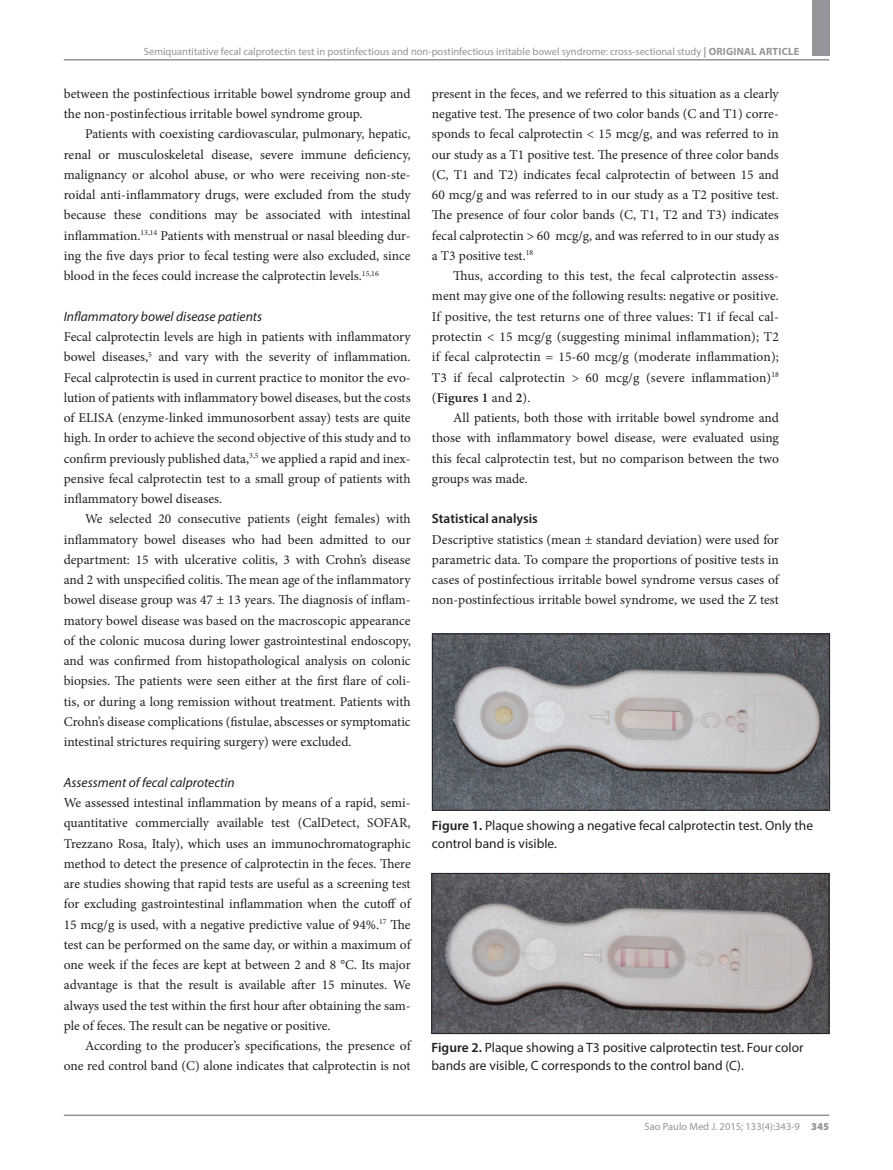
<style>
.page{position:relative;width:893px;height:1170px;background:#fff}
.page>*{position:absolute;margin:0;border:0;box-sizing:border-box;transform-origin:0 0}
.t1{font:13.5px/20.2px "Minion Pro";color:#231f20;text-align:justify}
.t2{font:13.5px/18px "Myriad Pro";color:#231f20}
.t3{font:italic 13.5px "Myriad Pro";color:#231f20}
.t4{font:600 13.5px "Myriad Pro";color:#231f20}
.t5{font:10.5px "Myriad Pro";color:#939598}
.s1{font-weight:700}
.s2{font-weight:600}
.s3{font-weight:900}
</style>
<div class="page">
<div style="left:812px;top:0;width:17px;height:55px;background:#939598"></div>
<hr style="left:64px;top:59px;width:765px;height:2px;background:#939598">
<hr style="left:64px;top:1114px;width:765px;height:1px;background:#939598">
<img style="left:434px;top:875px;width:393px;height:156px">
<div style="left:432px;top:873px;width:397px;height:160px;border:1px solid #231f20"></div>
<img style="left:434px;top:635px;width:394px;height:173px">
<div style="left:432px;top:633px;width:398px;height:177px;border:1px solid #231f20"></div>
<p class="t5" style="left:144px;top:45px;width:657px">Semiquantitative fecal calprotectin test in postinfectious and non-postinfectious irritable bowel syndrome: cross-sectional study <span class="s1">| ORIGINAL ARTICLE</span></p>
<p class="t1" style="left:64px;top:83px;width:348px">between the postinfectious irritable bowel syndrome group and the non-postinfectious irritable bowel syndrome group.</p>
<p class="t1" style="left:64px;top:124px;width:348px;text-indent:21px">Patients with coexisting cardiovascular, pulmonary, hepatic, renal or musculoskeletal disease, severe immune deficiency, malignancy or alcohol abuse, or who were receiving non-ste&shy;roidal anti-inflammatory drugs, were excluded from the study because these conditions may be associated with intestinal inflammation.<sup>13,14</sup> Patients with menstrual or nasal bleeding dur&shy;ing the five days prior to fecal testing were also excluded, since blood in the feces could increase the calprotectin levels.<sup>15,16</sup></p>
<p class="t3" style="left:64px;top:308px;width:200px">Inflammatory bowel disease patients</p>
<p class="t1" style="left:64px;top:326px;width:348px">Fecal calprotectin levels are high in patients with inflammatory bowel diseases,<sup>5</sup> and vary with the severity of inflammation.<br>Fecal calprotectin is used in current practice to monitor the evo&shy;lution of patients with inflammatory bowel diseases, but the costs of ELISA (enzyme-linked immunosorbent assay) tests are quite high. In order to achieve the second objective of this study and to confirm previously published data,<sup>3,5</sup> we applied a rapid and inex&shy;pensive fecal calprotectin test to a small group of patients with inflammatory bowel diseases.</p>
<p class="t1" style="left:64px;top:509px;width:348px;text-indent:21px">We selected 20 consecutive patients (eight females) with inflammatory bowel diseases who had been admitted to our department: 15 with ulcerative colitis, 3 with Crohn’s disease and 2 with unspecified colitis. The mean age of the inflammatory bowel disease group was 47 ± 13 years. The diagnosis of inflam&shy;matory bowel disease was based on the macroscopic appearance of the colonic mucosa during lower gastrointestinal endoscopy, and was confirmed from histopathological analysis on colonic biopsies. The patients were seen either at the first flare of coli&shy;tis, or during a long remission without treatment. Patients with Crohn’s disease complications (fistulae, abscesses or symptomatic intestinal strictures requiring surgery) were excluded.</p>
<p class="t3" style="left:64px;top:773px;width:172px">Assessment of fecal calprotectin</p>
<p class="t1" style="left:64px;top:792px;width:348px">We assessed intestinal inflammation by means of a rapid, semi&shy;quantitative commercially available test (CalDetect, SOFAR, Trezzano Rosa, Italy), which uses an immunochromatographic method to detect the presence of calprotectin in the feces. There are studies showing that rapid tests are useful as a screening test for excluding gastrointestinal inflammation when the cutoff of 15 mcg/g is used, with a negative predictive value of 94%.<sup>17</sup> The test can be performed on the same day, or within a maximum of one week if the feces are kept at between 2 and 8 °C. Its major advantage is that the result is available after 15 minutes. We always used the test within the first hour after obtaining the sam&shy;ple of feces. The result can be negative or positive.</p>
<p class="t1" style="left:64px;top:1035px;width:348px;text-align:right">According to the producer’s specifications, the presence of one red control band (C) alone indicates that calprotectin is not</p>
<p class="t1" style="left:432px;top:83px;width:348px">present in the feces, and we referred to this situation as a clearly negative test. The presence of two color bands (C and T1) corre&shy;sponds to fecal calprotectin &lt; 15 mcg/g, and was referred to in our study as a T1 positive test. The presence of three color bands (C, T1 and T2) indicates fecal calprotectin of between 15 and 60 mcg/g and was referred to in our study as a T2 positive test.<br>The presence of four color bands (C, T1, T2 and T3) indicates fecal calprotectin &gt; 60 mcg/g, and was referred to in our study as a T3 positive test.<sup>18</sup></p>
<p class="t1" style="left:432px;top:266px;width:348px;text-indent:21px">Thus, according to this test, the fecal calprotectin assess&shy;ment may give one of the following results: negative or positive.<br>If positive, the test returns one of three values: T1 if fecal cal&shy;protectin &lt; 15 mcg/g (suggesting minimal inflammation); T2 if fecal calprotectin = 15-60 mcg/g (moderate inflammation); T3 if fecal calprotectin &gt; 60 mcg/g (severe inflammation)<sup>18 </sup>(<span class="s2">Figures 1</span> and <span class="s2">2</span>).</p>
<p class="t1" style="left:432px;top:407px;width:348px;text-indent:21px">All patients, both those with irritable bowel syndrome and those with inflammatory bowel disease, were evaluated using this fecal calprotectin test, but no comparison between the two groups was made.</p>
<p class="t4" style="left:432px;top:510px;width:107px">Statistical analysis</p>
<p class="t1" style="left:432px;top:529px;width:348px">Descriptive statistics (mean ± standard deviation) were used for parametric data. To compare the proportions of positive tests in cases of postinfectious irritable bowel syndrome versus cases of non-postinfectious irritable bowel syndrome, we used the Z test</p>
<p class="t2" style="left:432px;top:815px;width:383px"><span class="s2">Figure 1.</span> Plaque showing a negative fecal calprotectin test. Only the control band is visible.</p>
<p class="t2" style="left:432px;top:1038px;width:374px"><span class="s2">Figure 2.</span> Plaque showing a T3 positive calprotectin test. Four color bands are visible, C corresponds to the control band (C).</p>
<p class="t5" style="left:645px;top:1119px;width:186px">Sao Paulo Med J. 2015; 133(4):343-9 <span class="s3">345</span></p>
</div>
